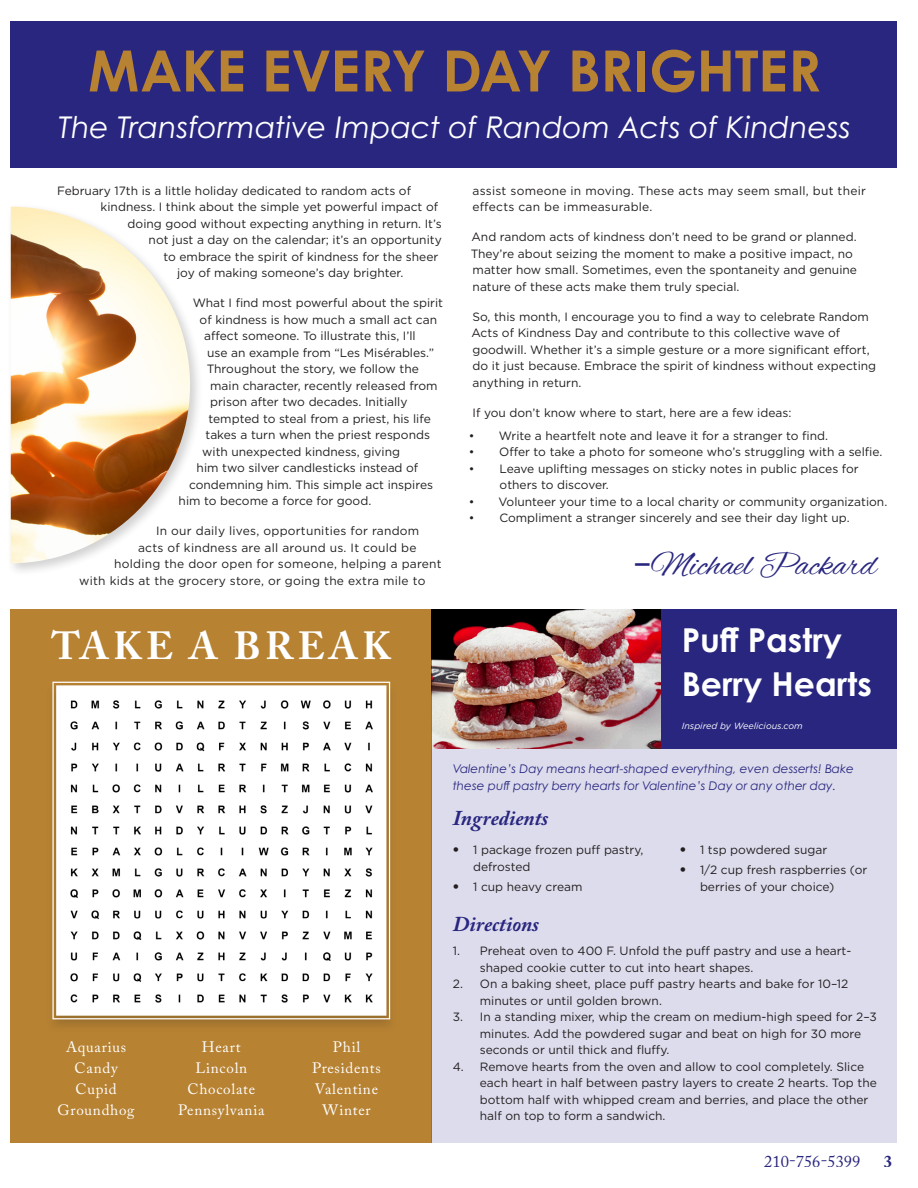
<style>
.page{position:relative;width:918px;height:1188px;background:#fff}
.page>*{position:absolute;margin:0;border:0;box-sizing:border-box;transform-origin:0 0}
.t1{font:700 57px "Century Gothic Pro";letter-spacing:-.01em;color:#b78232}
.t2{font:700 39px "Adobe Caslon Pro";letter-spacing:.115em;color:#fff}
.t3{font:34.5px "Alex Brush";color:#28267f}
.t4{font:700 33px/43.5px "Century Gothic Pro";color:#fff}
.t5{font:italic 30px "Century Gothic Pro";color:#fff}
.t6{font:italic 700 21px "Adobe Caslon Pro";color:#28267f}
.t7{font:16.5px "Adobe Caslon Pro";color:#28267f}
.t8{font:700 16.5px "Adobe Caslon Pro";color:#28267f}
.body{font:15px "Adobe Caslon Pro";letter-spacing:.05em;color:#fff}
.body-2{font:12px/16.5px "Gotham";color:#231f20}
.body-3{font:12px/16.5px "Gotham";letter-spacing:.02em;color:#231f20}
.t9{font:italic 12px/16.5px "Century Gothic Pro";color:#28267f}
.body-4{font:italic 9px "Gotham";color:#fff}
.s1{font-family:"Open Sans"}
.s2{font-family:"Avenir LT Std";font-weight:500;font-size:12.75px}
</style>
<div class="page">
<div style="left:11px;top:16px;width:887px;height:151px;background:#28267f"></div>
<div style="left:432px;top:621px;width:466px;height:522px;background:#dddcec"></div>
<div style="left:432px;top:609px;width:466px;height:139px;background:#28267f"></div>
<img style="left:432px;top:609px;width:228px;height:139px">
<div style="left:7px;top:203px;width:197px;height:374px;background:#231f20;opacity:.2"></div>
<img style="left:11px;top:207px;width:179px;height:356px">
<div style="left:11px;top:609px;width:421px;height:534px;background:#b78232"></div>
<div style="left:45px;top:681px;width:353px;height:353px;background:#231f20;opacity:.2"></div>
<svg style="left:52px;top:681px;width:339px;height:339px"></svg>
<svg style="left:54px;top:684px;width:334px;height:334px;background:#f0efed"></svg>
<div style="left:0;top:0;width:918px;height:20px;background:#fff"></div>
<p class="t1" style="left:88px;top:35px;width:735px">MAKE EVERY DAY BRIGHTER</p>
<p class="t5" style="left:58px;top:109px;width:794px">The Transformative Impact of Random Acts of Kindness</p>
<p class="body-2" style="left:57px;top:182px;width:356px">February 17th is a little holiday dedicated to random acts of</p>
<p class="body-2" style="left:101px;top:198px;width:339px">kindness. I think about the simple yet powerful impact of</p>
<p class="body-2" style="left:128px;top:215px;width:316px">doing good without expecting anything in return. It’s</p>
<p class="body-2" style="left:149px;top:231px;width:295px">not just a day on the calendar; it’s an opportunity</p>
<p class="body-2" style="left:164px;top:248px;width:276px">to embrace the spirit of kindness for the sheer</p>
<p class="body-2" style="left:177px;top:264px;width:228px">joy of making someone’s day brighter.</p>
<p class="body-2" style="left:193px;top:294px;width:252px">What I find most powerful about the spirit</p>
<p class="body-2" style="left:200px;top:311px;width:239px">of kindness is how much a small act can</p>
<p class="body-2" style="left:204px;top:327px;width:213px">affect someone. To illustrate this, I’ll</p>
<p class="body-2" style="left:207px;top:344px;width:228px">use an example from “Les Misérables.”</p>
<p class="body-2" style="left:207px;top:360px;width:214px">Throughout the story, we follow the</p>
<p class="body-2" style="left:210px;top:377px;width:229px">main character, recently released from</p>
<p class="body-2" style="left:210px;top:393px;width:199px">prison after two decades. Initially</p>
<p class="body-2" style="left:209px;top:410px;width:224px">tempted to steal from a priest, his life</p>
<p class="body-2" style="left:206px;top:426px;width:226px">takes a turn when the priest responds</p>
<p class="body-2" style="left:202px;top:443px;width:199px">with unexpected kindness, giving</p>
<p class="body-2" style="left:197px;top:459px;width:223px">him two silver candlesticks instead of</p>
<p class="body-2" style="left:189px;top:476px;width:245px">condemning him. This simple act inspires</p>
<p class="body-2" style="left:179px;top:492px;width:194px">him to become a force for good.</p>
<p class="body-3" style="left:156px;top:522px;width:265px">In our daily lives, opportunities for random</p>
<p class="body-3" style="left:138px;top:539px;width:280px">acts of kindness are all around us. It could be</p>
<p class="body-3" style="left:114px;top:555px;width:329px">holding the door open for someone, helping a parent</p>
<p class="body-3" style="left:79px;top:572px;width:348px">with kids at the grocery store, or going the extra mile to</p>
<p class="body-3" style="left:473px;top:182px;width:395px">assist someone in moving. These acts may seem small, but their effects can be immeasurable.</p>
<p class="body-2" style="left:471px;top:228px;width:388px">And random acts of kindness don’t need to be grand or planned.<br>They’re about seizing the moment to make a positive impact, no matter how small. Sometimes, even the spontaneity and genuine nature of these acts make them truly special.</p>
<p class="body-2" style="left:471px;top:308px;width:406px">So, this month, I encourage you to find a way to celebrate Random Acts of Kindness Day and contribute to this collective wave of goodwill. Whether it’s a simple gesture or a more significant effort, do it just because. Embrace the spirit of kindness without expecting anything in return.</p>
<p class="body-2" style="left:473px;top:404px;width:320px">If you don’t know where to start, here are a few ideas:</p>
<p class="body-2" style="left:469px;top:427px;width:361px">• Write a heartfelt note and leave it for a stranger to find.</p>
<p class="body-2" style="left:469px;top:444px;width:415px">• Offer to take a photo for someone who’s struggling with a selfie.</p>
<p class="body-2" style="left:500px;top:460px;width:361px;text-indent:-31px">• Leave uplifting messages on sticky notes in public places for others to discover.</p>
<p class="body-2" style="left:469px;top:493px;width:420px">• Volunteer your time to a local charity or community organization.</p>
<p class="body-2" style="left:469px;top:510px;width:382px">• Compliment a stranger sincerely and see their day light up.</p>
<p class="t3" style="left:634px;top:546px;width:245px"><span class="s1">–</span>Michael Packard</p>
<p class="t2" style="left:52px;top:623px;width:341px">TAKE A BREAK</p>
<p class="body" style="left:66px;top:1038px;width:62px">Aquarius</p>
<p class="body" style="left:75px;top:1059px;width:44px">Candy</p>
<p class="body" style="left:75px;top:1080px;width:43px">Cupid</p>
<p class="body" style="left:58px;top:1101px;width:78px">Groundhog</p>
<p class="body" style="left:202px;top:1038px;width:40px">Heart</p>
<p class="body" style="left:195px;top:1059px;width:53px">Lincoln</p>
<p class="body" style="left:187px;top:1080px;width:69px">Chocolate</p>
<p class="body" style="left:178px;top:1101px;width:88px">Pennsylvania</p>
<p class="body" style="left:333px;top:1038px;width:29px">Phil</p>
<p class="body" style="left:312px;top:1059px;width:70px">Presidents</p>
<p class="body" style="left:315px;top:1080px;width:65px">Valentine</p>
<p class="body" style="left:322px;top:1101px;width:50px">Winter</p>
<p class="t4" style="left:682px;top:618px;width:192px">Puff Pastry<br>Berry Hearts</p>
<p class="body-4" style="left:682px;top:720px;width:122px">Inspired by Weelicious.com</p>
<p class="t9" style="left:453px;top:761px;width:403px">Valentine’s Day means heart-shaped everything, even desserts! Bake these puff pastry berry hearts for Valentine’s Day or any other day.</p>
<p class="t6" style="left:453px;top:806px;width:97px">Ingredients</p>
<p class="body-2" style="left:473px;top:842px;width:172px;text-indent:-20px"><span class="s2">•</span> 1 package frozen puff pastry, defrosted</p>
<p class="body-2" style="left:453px;top:878px;width:131px"><span class="s2">•</span> 1 cup heavy cream</p>
<p class="t6" style="left:453px;top:911px;width:88px">Directions</p>
<p class="body-2" style="left:680px;top:842px;width:149px"><span class="s2">•</span> 1 tsp powdered sugar</p>
<p class="body-2" style="left:700px;top:862px;width:169px;text-indent:-20px"><span class="s2">•</span> 1/2 cup fresh raspberries (or berries of your choice)</p>
<p class="body-2" style="left:480px;top:943px;width:373px;text-indent:-27px">1. Preheat oven to 400 F. Unfold the puff pastry and use a heart&shy;shaped cookie cutter to cut into heart shapes.</p>
<p class="body-2" style="left:480px;top:976px;width:370px;text-indent:-27px">2. On a baking sheet, place puff pastry hearts and bake for 10–12 minutes or until golden brown.</p>
<p class="body-2" style="left:480px;top:1009px;width:399px;text-indent:-27px">3. In a standing mixer, whip the cream on medium-high speed for 2–3 minutes. Add the powdered sugar and beat on high for 30 more seconds or until thick and fluffy.</p>
<p class="body-2" style="left:480px;top:1058px;width:398px;text-indent:-27px">4. Remove hearts from the oven and allow to cool completely. Slice each heart in half between pastry layers to create 2 hearts. Top the bottom half with whipped cream and berries, and place the other half on top to form a sandwich.</p>
<p class="t7" style="left:764px;top:1152px;width:98px">210-756-5399</p>
<p class="t8" style="left:884px;top:1152px;width:10px">3</p>
</div>
